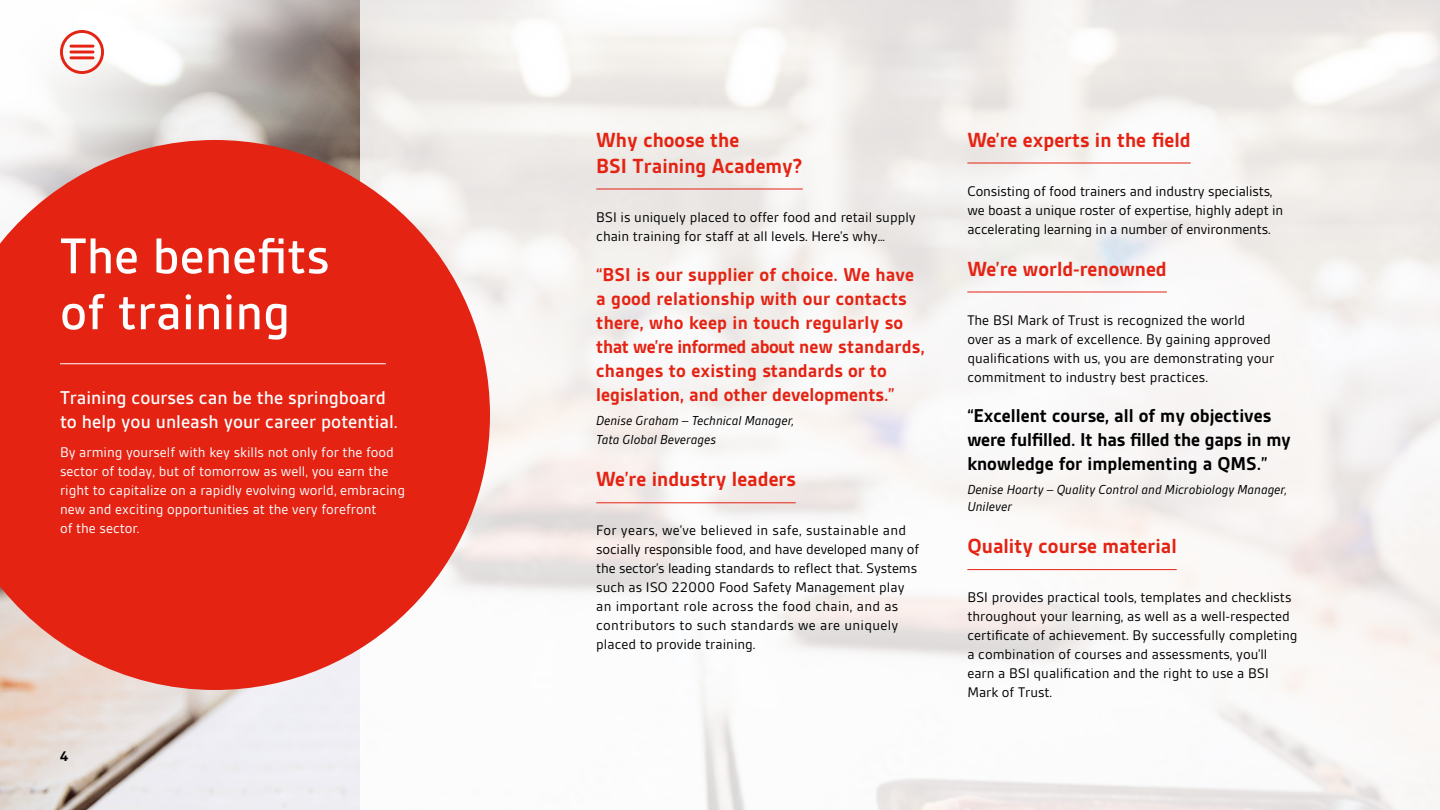
<style>
.page{position:relative;width:1440px;height:810px;background:#fff}
.page>*{position:absolute;margin:0;border:0;box-sizing:border-box;transform-origin:0 0}
.t1{font:500 54px/56px "BSI Gesta";color:#fff}
.t2{font:700 22px/26px "BSI Gesta";color:#e42313}
.t3{font:700 20px/24px "BSI Gesta";letter-spacing:.01em;color:#e42313}
.t4{font:700 20px/24px "BSI Gesta";color:#000}
.t5{font:500 20px/24px "BSI Gesta";color:#fff}
.t6{font:15px/19px "BSI Gesta";color:#000}
.t7{font:15px/19px "BSI Gesta";color:#fff}
.t8{font:700 15px "BSI Gesta";color:#000}
.t9{font:italic 14px/19px "BSI Gesta";color:#000}
</style>
<div class="page">
<img style="left:0;top:690px;width:360px;height:120px">
<svg style="left:0;top:0;width:360px;height:140px"></svg>
<svg style="left:0;top:140px;width:490px;height:550px;background:#e54437"></svg>
<svg style="left:60px;top:30px;width:44px;height:44px"></svg>
<hr style="left:60px;top:363px;width:326px;height:1px;background:#fff">
<hr style="left:596px;top:188px;width:207px;height:2px;background:#e42313">
<hr style="left:596px;top:502px;width:200px;height:1px;background:#e42313">
<hr style="left:967px;top:162px;width:224px;height:2px;background:#e42313">
<hr style="left:967px;top:292px;width:200px;height:1px;background:#e42313">
<hr style="left:967px;top:569px;width:210px;height:1px;background:#e42313">
<h1 class="t1" style="left:60px;top:228px;width:271px">The benefits of training</h1>
<h3 class="t5" style="left:60px;top:386px;width:339px">Training courses can be the springboard to help you unleash your career potential.</h3>
<p class="t7" style="left:60px;top:443px;width:346px">By arming yourself with key skills not only for the food sector of today, but of tomorrow as well, you earn the right to capitalize on a rapidly evolving world, embracing new and exciting opportunities at the very forefront<br>of the sector.</p>
<p class="t8" style="left:60px;top:749px;width:10px">4</p>
<h2 class="t2" style="left:596px;top:126px;width:208px">Why choose the<br>BSI Training Academy?</h2>
<p class="t6" style="left:596px;top:207px;width:321px">BSI is uniquely placed to offer food and retail supply chain training for staff at all levels. Here’s why…</p>
<h3 class="t3" style="left:596px;top:262px;width:330px">“BSI is our supplier of choice. We have a good relationship with our contacts there, who keep in touch regularly so that we’re informed about new standards, changes to existing standards or to legislation, and other developments.”</h3>
<p class="t9" style="left:596px;top:411px;width:199px">Denise Graham – Technical Manager,<br>Tata Global Beverages</p>
<h2 class="t2" style="left:596px;top:466px;width:201px">We’re industry leaders</h2>
<p class="t6" style="left:596px;top:521px;width:324px">For years, we’ve believed in safe, sustainable and socially responsible food, and have developed many of the sector’s leading standards to reflect that. Systems such as ISO 22000 Food Safety Management play an important role across the food chain, and as contributors to such standards we are uniquely placed to provide training.</p>
<h2 class="t2" style="left:967px;top:126px;width:225px">We’re experts in the field</h2>
<p class="t6" style="left:967px;top:181px;width:317px">Consisting of food trainers and industry specialists, we boast a unique roster of expertise, highly adept in accelerating learning in a number of environments.</p>
<h2 class="t2" style="left:967px;top:255px;width:201px">We’re world-renowned</h2>
<p class="t6" style="left:967px;top:310px;width:308px">The BSI Mark of Trust is recognized the world over as a mark of excellence. By gaining approved qualifications with us, you are demonstrating your commitment to industry best practices.</p>
<h3 class="t4" style="left:967px;top:403px;width:325px">“Excellent course, all of my objectives were fulfilled. It has filled the gaps in my knowledge for implementing a QMS.”</h3>
<p class="t9" style="left:967px;top:481px;width:321px;line-height:16.8px">Denise Hoarty – Quality Control and Microbiology Manager,<br>Unilever</p>
<h2 class="t2" style="left:967px;top:533px;width:211px">Quality course material</h2>
<p class="t6" style="left:967px;top:588px;width:332px">BSI provides practical tools, templates and checklists throughout your learning, as well as a well-respected certificate of achievement. By successfully completing a combination of courses and assessments, you’ll earn a BSI qualification and the right to use a BSI Mark of Trust.</p>
</div>
